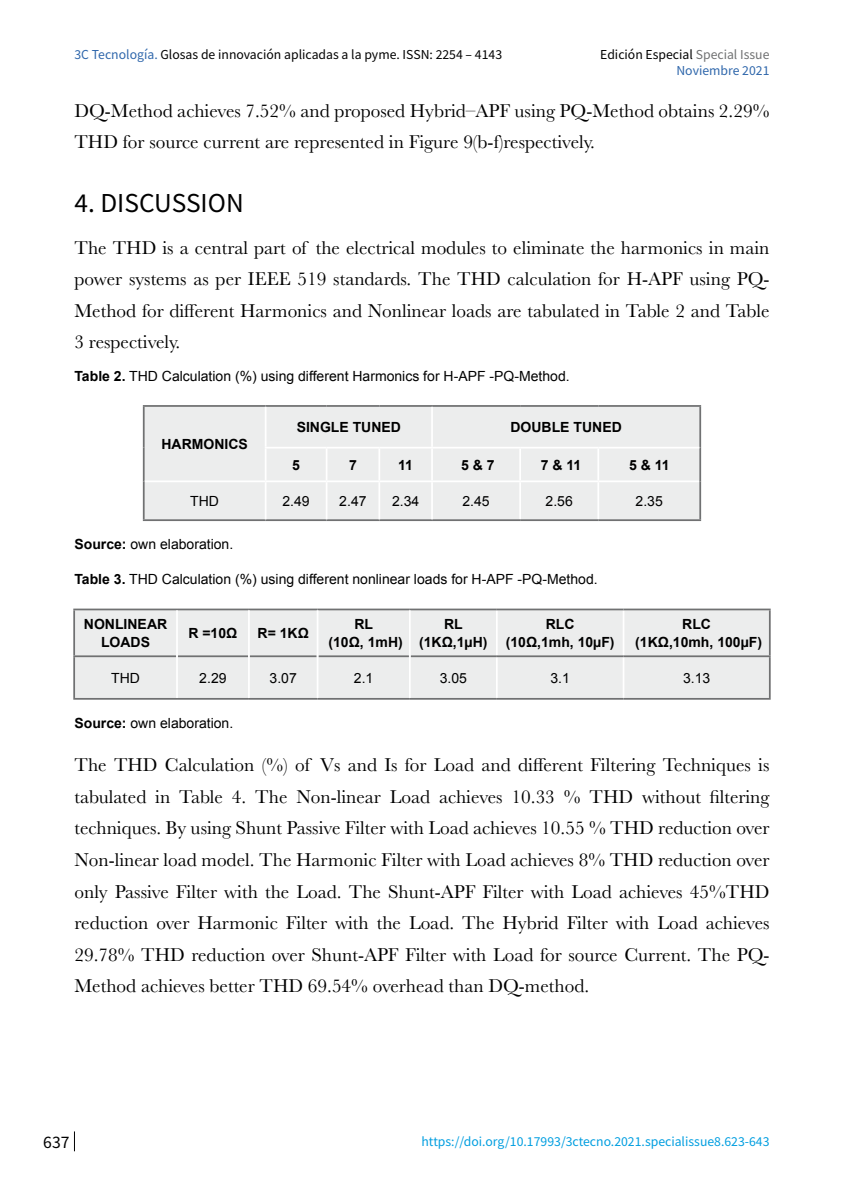
<style>
.page{position:relative;width:844px;height:1191px;background:#fff}
.page>*{position:absolute;margin:0;border:0;box-sizing:border-box;transform-origin:0 0}
.t1{font:24.5px "Noto Sans HK";color:#000}
.t2{font:19.25px/31.5px "Baskerville";color:#000;text-align:justify}
.t3{font:15.75px "Noto Sans HK";color:#000}
.t4{font:14px "Arial";color:#000}
.t5{font:700 14px/17.5px "Arial";color:#000;text-align:center}
.t6{font:12.25px/15.8px "Noto Sans HK";color:#000;text-align:right}
.t7{font:12.25px "Noto Sans HK";color:#009ee0}
.s1{color:#2e66ab}
.s2{color:#707172}
.s3{font-weight:700}
</style>
<div class="page">
<svg style="left:74px;top:1131px;width:1px;height:20px"></svg>
<div style="left:144px;top:407px;width:555px;height:112px;background:#eceded"></div>
<hr style="left:143px;top:405px;width:122px;height:2px;background:#707172">
<hr style="left:143px;top:407px;width:1px;height:40px;background:#707172">
<hr style="left:265px;top:405px;width:61px;height:2px;background:#707172">
<hr style="left:326px;top:405px;width:53px;height:2px;background:#707172">
<hr style="left:379px;top:405px;width:53px;height:2px;background:#707172">
<hr style="left:432px;top:405px;width:88px;height:2px;background:#707172">
<hr style="left:520px;top:405px;width:78px;height:2px;background:#707172">
<hr style="left:598px;top:405px;width:103px;height:2px;background:#707172">
<hr style="left:143px;top:447px;width:1px;height:34px;background:#707172">
<hr style="left:519px;top:448px;width:2px;height:32px;background:#fff">
<hr style="left:597px;top:448px;width:2px;height:32px;background:#fff">
<hr style="left:144px;top:480px;width:121px;height:2px;background:#fff">
<hr style="left:265px;top:480px;width:61px;height:2px;background:#fff">
<hr style="left:326px;top:480px;width:53px;height:2px;background:#fff">
<hr style="left:379px;top:480px;width:53px;height:2px;background:#fff">
<hr style="left:432px;top:480px;width:88px;height:2px;background:#fff">
<hr style="left:520px;top:480px;width:78px;height:2px;background:#fff">
<hr style="left:519px;top:482px;width:2px;height:37px;background:#fff">
<hr style="left:598px;top:480px;width:101px;height:2px;background:#fff">
<hr style="left:597px;top:482px;width:2px;height:37px;background:#fff">
<hr style="left:143px;top:519px;width:122px;height:2px;background:#707172">
<hr style="left:265px;top:519px;width:61px;height:2px;background:#707172">
<hr style="left:326px;top:519px;width:53px;height:2px;background:#707172">
<hr style="left:379px;top:519px;width:53px;height:2px;background:#707172">
<hr style="left:432px;top:519px;width:88px;height:2px;background:#707172">
<hr style="left:520px;top:519px;width:78px;height:2px;background:#707172">
<hr style="left:598px;top:519px;width:103px;height:2px;background:#707172">
<hr style="left:699px;top:407px;width:2px;height:40px;background:#707172">
<hr style="left:699px;top:447px;width:2px;height:34px;background:#707172">
<hr style="left:143px;top:481px;width:1px;height:38px;background:#707172">
<hr style="left:699px;top:481px;width:2px;height:38px;background:#707172">
<hr style="left:265px;top:407px;width:1px;height:40px;background:#fff">
<hr style="left:431px;top:407px;width:2px;height:40px;background:#fff">
<hr style="left:265px;top:447px;width:61px;height:1px;background:#fff">
<hr style="left:265px;top:448px;width:1px;height:32px;background:#fff">
<hr style="left:326px;top:447px;width:53px;height:1px;background:#fff">
<hr style="left:325px;top:448px;width:2px;height:32px;background:#fff">
<hr style="left:379px;top:447px;width:53px;height:1px;background:#fff">
<hr style="left:378px;top:448px;width:2px;height:32px;background:#fff">
<hr style="left:432px;top:447px;width:88px;height:1px;background:#fff">
<hr style="left:431px;top:448px;width:2px;height:32px;background:#fff">
<hr style="left:520px;top:447px;width:78px;height:1px;background:#fff">
<hr style="left:598px;top:447px;width:101px;height:1px;background:#fff">
<hr style="left:265px;top:482px;width:1px;height:37px;background:#fff">
<hr style="left:325px;top:482px;width:2px;height:37px;background:#fff">
<hr style="left:378px;top:482px;width:2px;height:37px;background:#fff">
<hr style="left:431px;top:482px;width:2px;height:37px;background:#fff">
<div style="left:75px;top:610px;width:693px;height:88px;background:#eceded"></div>
<hr style="left:496px;top:610px;width:1px;height:45px;background:#fff">
<hr style="left:622px;top:610px;width:2px;height:45px;background:#fff">
<hr style="left:496px;top:657px;width:1px;height:41px;background:#fff">
<hr style="left:622px;top:657px;width:2px;height:41px;background:#fff">
<hr style="left:73px;top:698px;width:104px;height:1px;background:#707172">
<hr style="left:177px;top:698px;width:72px;height:1px;background:#707172">
<hr style="left:249px;top:698px;width:68px;height:1px;background:#707172">
<hr style="left:317px;top:698px;width:92px;height:1px;background:#707172">
<hr style="left:409px;top:698px;width:87px;height:1px;background:#707172">
<hr style="left:496px;top:698px;width:127px;height:1px;background:#707172">
<hr style="left:623px;top:698px;width:147px;height:1px;background:#707172">
<hr style="left:73px;top:608px;width:104px;height:2px;background:#707172">
<hr style="left:73px;top:610px;width:2px;height:45px;background:#707172">
<hr style="left:177px;top:608px;width:72px;height:2px;background:#707172">
<hr style="left:249px;top:608px;width:68px;height:2px;background:#707172">
<hr style="left:317px;top:608px;width:92px;height:2px;background:#707172">
<hr style="left:409px;top:608px;width:87px;height:2px;background:#707172">
<hr style="left:496px;top:608px;width:127px;height:2px;background:#707172">
<hr style="left:623px;top:608px;width:147px;height:2px;background:#707172">
<hr style="left:768px;top:610px;width:2px;height:45px;background:#707172">
<hr style="left:73px;top:655px;width:103px;height:2px;background:#707172">
<hr style="left:178px;top:655px;width:70px;height:2px;background:#707172">
<hr style="left:250px;top:655px;width:66px;height:2px;background:#707172">
<hr style="left:318px;top:655px;width:91px;height:2px;background:#707172">
<hr style="left:410px;top:655px;width:86px;height:2px;background:#707172">
<hr style="left:496px;top:655px;width:127px;height:2px;background:#707172">
<hr style="left:623px;top:655px;width:147px;height:2px;background:#707172">
<hr style="left:73px;top:657px;width:2px;height:41px;background:#707172">
<hr style="left:768px;top:657px;width:2px;height:41px;background:#707172">
<hr style="left:176px;top:610px;width:2px;height:46px;background:#fff">
<hr style="left:248px;top:610px;width:2px;height:46px;background:#fff">
<hr style="left:316px;top:610px;width:2px;height:46px;background:#fff">
<hr style="left:409px;top:610px;width:1px;height:46px;background:#fff">
<hr style="left:176px;top:656px;width:2px;height:42px;background:#fff">
<hr style="left:248px;top:656px;width:2px;height:42px;background:#fff">
<hr style="left:316px;top:656px;width:2px;height:42px;background:#fff">
<hr style="left:409px;top:656px;width:1px;height:42px;background:#fff">
<p class="t6" style="left:74px;top:47px;width:429px"><span class="s1">3C Tecnología.</span> Glosas de innovación aplicadas a la pyme. ISSN: 2254 – 4143</p>
<p class="t6" style="left:600px;top:47px;width:171px">Edición Especial <span class="s2">Special Issue<br></span><span class="s1">Noviembre 2021</span></p>
<p class="t2" style="left:74px;top:95px;width:696px">DQ-Method achieves 7.52% and proposed Hybrid–APF using PQ-Method obtains 2.29%<br>THD for source current are represented in Figure 9(b-f)respectively.</p>
<p class="t1" style="left:74px;top:189px;width:171px">4. DISCUSSION</p>
<p class="t2" style="left:74px;top:232px;width:696px">The THD is a central part of the electrical modules to eliminate the harmonics in main power systems as per IEEE 519 standards. The THD calculation for H-APF using PQ-Method for different Harmonics and Nonlinear loads are tabulated in Table 2 and Table 3 respectively.</p>
<p class="t4" style="left:74px;top:366px;width:496px"><span class="s3">Table 2.</span> THD Calculation (%) using different Harmonics for H-APF -PQ-Method.</p>
<p class="t5" style="left:161px;top:435px;width:88px">HARMONICS</p>
<p class="t5" style="left:296px;top:419px;width:106px">SINGLE TUNED</p>
<p class="t5" style="left:510px;top:419px;width:113px">DOUBLE TUNED</p>
<p class="t5" style="left:292px;top:456px;width:9px">5</p>
<p class="t5" style="left:349px;top:456px;width:9px">7</p>
<p class="t5" style="left:398px;top:456px;width:16px">11</p>
<p class="t5" style="left:461px;top:456px;width:35px">5 &amp; 7</p>
<p class="t5" style="left:540px;top:456px;width:42px">7 &amp; 11</p>
<p class="t5" style="left:628px;top:456px;width:42px">5 &amp; 11</p>
<p class="t4" style="left:190px;top:492px;width:30px">THD</p>
<p class="t4" style="left:282px;top:492px;width:29px">2.49</p>
<p class="t4" style="left:339px;top:492px;width:29px">2.47</p>
<p class="t4" style="left:392px;top:492px;width:29px">2.34</p>
<p class="t4" style="left:462px;top:492px;width:29px">2.45</p>
<p class="t4" style="left:545px;top:492px;width:29px">2.56</p>
<p class="t4" style="left:635px;top:492px;width:29px">2.35</p>
<p class="t4" style="left:74px;top:535px;width:160px"><span class="s3">Source:</span> own elaboration.</p>
<p class="t4" style="left:74px;top:570px;width:524px"><span class="s3">Table 3.</span> THD Calculation (%) using different nonlinear loads for H-APF -PQ-Method.</p>
<p class="t5" style="left:84px;top:616px;width:85px">NONLINEAR<br>LOADS</p>
<p class="t5" style="left:188px;top:625px;width:50px">R =10Ω</p>
<p class="t5" style="left:257px;top:625px;width:53px">R= 1KΩ</p>
<p class="t5" style="left:328px;top:616px;width:76px">RL<br>(10Ω, 1mH)</p>
<p class="t5" style="left:419px;top:616px;width:70px">RL (1KΩ,1µH)</p>
<p class="t5" style="left:505px;top:616px;width:110px">RLC<br>(10Ω,1mh, 10µF)</p>
<p class="t5" style="left:635px;top:616px;width:128px">RLC<br>(1KΩ,10mh, 100µF)</p>
<p class="t4" style="left:111px;top:668px;width:30px">THD</p>
<p class="t4" style="left:199px;top:668px;width:29px">2.29</p>
<p class="t4" style="left:269px;top:668px;width:29px">3.07</p>
<p class="t4" style="left:354px;top:668px;width:21px">2.1</p>
<p class="t4" style="left:439px;top:668px;width:29px">3.05</p>
<p class="t4" style="left:550px;top:668px;width:21px">3.1</p>
<p class="t4" style="left:682px;top:668px;width:29px">3.13</p>
<p class="t4" style="left:74px;top:713px;width:160px"><span class="s3">Source:</span> own elaboration.</p>
<p class="t2" style="left:74px;top:750px;width:696px">The THD Calculation (%) of Vs and Is for Load and different Filtering Techniques is tabulated in Table 4. The Non-linear Load achieves 10.33 % THD without filtering techniques. By using Shunt Passive Filter with Load achieves 10.55 % THD reduction over Non-linear load model. The Harmonic Filter with Load achieves 8% THD reduction over only Passive Filter with the Load. The Shunt-APF Filter with Load achieves 45%THD reduction over Harmonic Filter with the Load. The Hybrid Filter with Load achieves 29.78% THD reduction over Shunt-APF Filter with Load for source Current. The PQ-Method achieves better THD 69.54% overhead than DQ-method.</p>
<p class="t3" style="left:43px;top:1133px;width:28px">637</p>
<p class="t7" style="left:421px;top:1134px;width:349px">https://doi.org/10.17993/3ctecno.2021.specialissue8.623-643</p>
</div>
